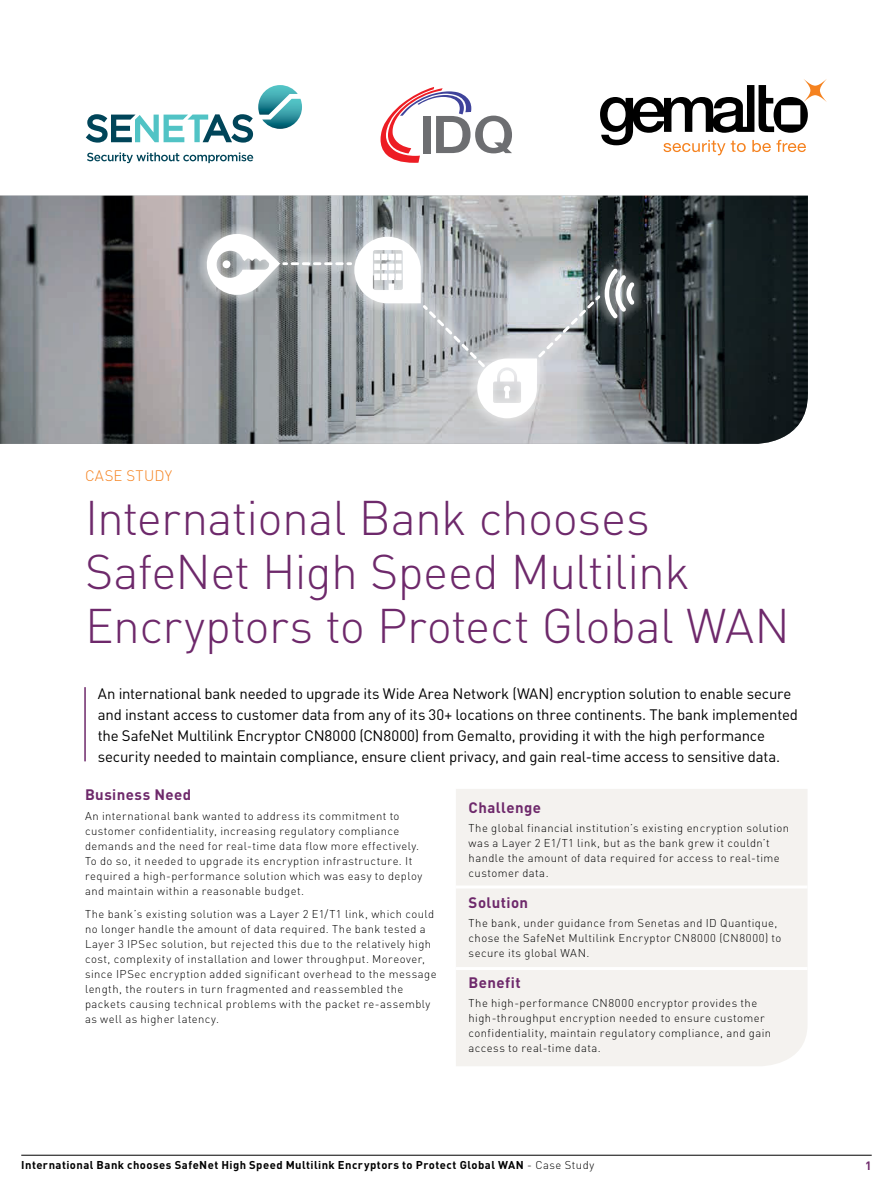
<style>
.page{position:relative;width:893px;height:1191px;background:#fff}
.page>*{position:absolute;margin:0;border:0;box-sizing:border-box;transform-origin:0 0}
.t1{font:300 48px/54px "DIN Pro";letter-spacing:-.015em;color:#6e296b}
.t2{font:15px/21px "DIN Pro";letter-spacing:-.015em;color:#000}
.t3{font:700 15px "DIN Pro";letter-spacing:.03em;color:#6e296b}
.t4{font:300 15px "DIN Pro";letter-spacing:.015em;color:#f58220}
.t5{font:700 12px "DIN Pro";color:#6e296b}
.t6{font:300 11.25px/15px "DIN Pro";letter-spacing:.04em;color:#000}
.t7{font:700 11.25px "DIN Pro";letter-spacing:.04em;color:#000}
.s1{font-weight:300}
</style>
<div class="page">
<hr style="left:21px;top:1155px;width:851px;height:1px;background:#000">
<img style="left:0;top:196px;width:808px;height:248px">
<svg style="left:197px;top:224px;width:447px;height:204px;background:#8b9092"></svg>
<svg style="left:207px;top:234px;width:427px;height:184px;background:#a5a9ac"></svg>
<svg style="left:600px;top:79px;width:227px;height:76px"></svg>
<hr style="left:84px;top:687px;width:2px;height:74px;background:#6e296b">
<div style="left:456px;top:789px;width:351px;height:277px;background:#f4f2ef"></div>
<hr style="left:456px;top:967px;width:351px;height:3px;background:#fff">
<hr style="left:456px;top:885px;width:351px;height:3px;background:#fff">
<svg style="left:86px;top:85px;width:216px;height:58px"></svg>
<svg style="left:87px;top:152px;width:166px;height:11px"></svg>
<svg style="left:381px;top:87px;width:131px;height:76px"></svg>
<h2 class="t4" style="left:85px;top:465px;width:89px">CASE STUDY</h2>
<h1 class="t1" style="left:85px;top:488px;width:706px">International Bank chooses<br>SafeNet High Speed Multilink<br>Encryptors to Protect Global WAN</h1>
<p class="t2" style="left:98px;top:682px;width:702px">An international bank needed to upgrade its Wide Area Network (WAN) encryption solution to enable secure and instant access to customer data from any of its 30+ locations on three continents. The bank implemented the SafeNet Multilink Encryptor CN8000 (CN8000) from Gemalto, providing it with the high performance security needed to maintain compliance, ensure client privacy, and gain real-time access to sensitive data.</p>
<h2 class="t3" style="left:85px;top:784px;width:108px">Business Need</h2>
<p class="t6" style="left:85px;top:807px;width:339px">An international bank wanted to address its commitment to customer confidentiality, increasing regulatory compliance demands and the need for real-time data flow more effectively.<br>To do so, it needed to upgrade its encryption infrastructure. It required a high-performance solution which was easy to deploy and maintain within a reasonable budget.</p>
<p class="t6" style="left:85px;top:906px;width:353px">The bank’s existing solution was a Layer 2 E1/T1 link, which could no longer handle the amount of data required. The bank tested a Layer 3 IPSec solution, but rejected this due to the relatively high cost, complexity of installation and lower throughput. Moreover, since IPSec encryption added significant overhead to the message length, the routers in turn fragmented and reassembled the packets causing technical problems with the packet re-assembly as well as higher latency.</p>
<h2 class="t3" style="left:469px;top:797px;width:74px">Challenge</h2>
<p class="t6" style="left:469px;top:820px;width:322px">The global financial institution’s existing encryption solution was a Layer 2 E1/T1 link, but as the bank grew it couldn’t handle the amount of data required for access to real-time customer data.</p>
<h2 class="t3" style="left:469px;top:892px;width:61px">Solution</h2>
<p class="t6" style="left:469px;top:915px;width:314px">The bank, under guidance from Senetas and ID Quantique, chose the SafeNet Multilink Encryptor CN8000 (CN8000) to secure its global WAN.</p>
<h2 class="t3" style="left:469px;top:972px;width:54px">Benefit</h2>
<p class="t6" style="left:469px;top:995px;width:304px">The high-performance CN8000 encryptor provides the high-throughput encryption needed to ensure customer confidentiality, maintain regulatory compliance, and gain access to real-time data.</p>
<p class="t7" style="left:21px;top:1157px;width:574px">International Bank chooses SafeNet High Speed Multilink Encryptors to Protect Global WAN <span class="s1">- Case Study</span></p>
<p class="t5" style="left:865px;top:1157px;width:8px">1</p>
</div>
